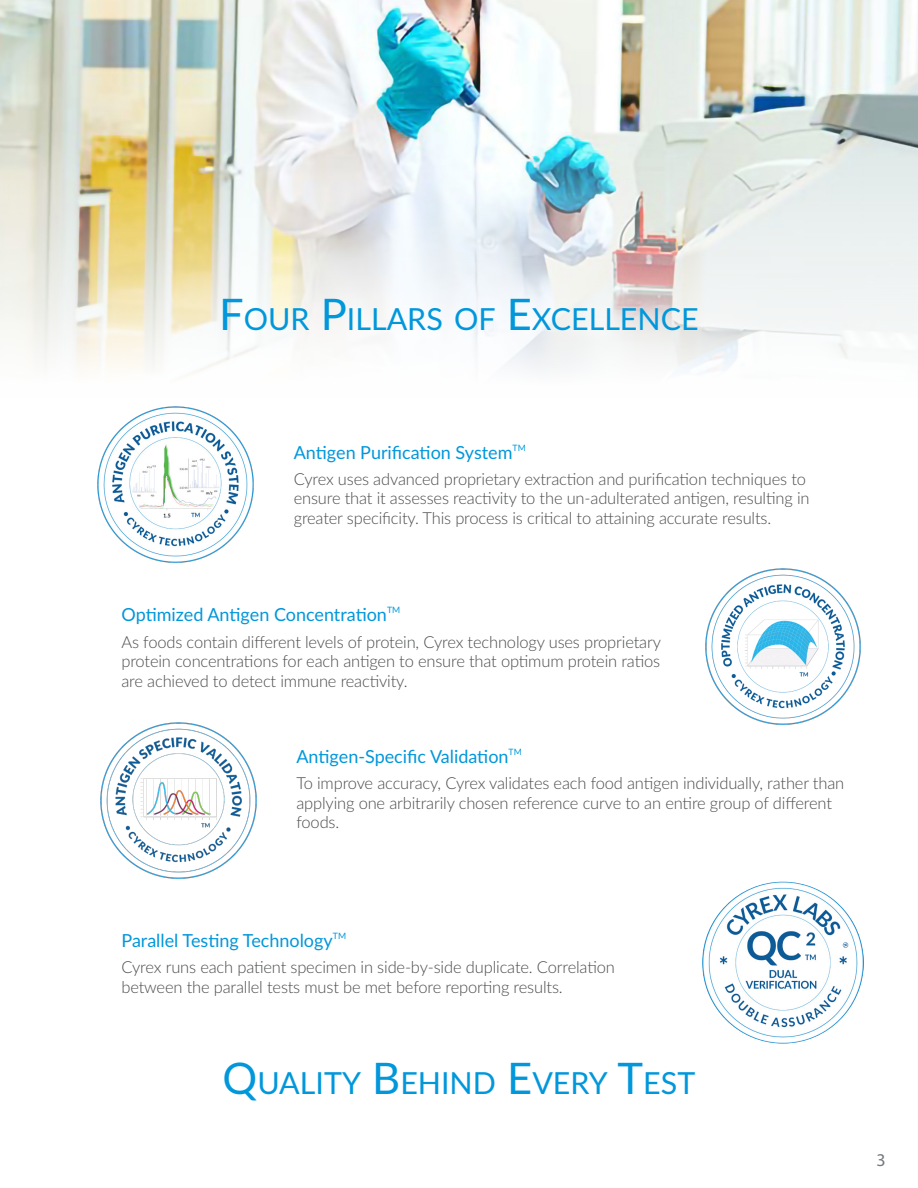
<style>
.page{position:relative;width:918px;height:1188px;background:#fff}
.page>*{position:absolute;margin:0;border:0;box-sizing:border-box;transform-origin:0 0}
.NewPageTitles{font:30.45px "Lato";color:#0097db}
.t1{font:18px "Lato";color:#0097db}
.t2{font:18px "Myriad Pro";color:#76787b}
.Body_text{font:300 16.5px/19.5px "Lato";letter-spacing:-.01em;color:#4b4c4d}
.s1{font-size:43.5px}
</style>
<div class="page">
<img style="left:0;top:0;width:918px;height:371px">
<img style="left:94px;top:403px;width:162px;height:162px;border-radius:81px">
<img style="left:702px;top:566px;width:162px;height:162px;border-radius:81px">
<img style="left:97px;top:720px;width:162px;height:162px;border-radius:81px">
<img style="left:702px;top:882px;width:162px;height:162px;border-radius:81px">
<p class="NewPageTitles" style="left:219px;top:297px;width:481px"><span class="s1">F</span>OUR <span class="s1">P</span>ILLARS OF <span class="s1">E</span>XCELLENCE</p>
<p class="t1" style="left:294px;top:439px;width:234px">Antigen Purification System<sup>TM</sup></p>
<p class="Body_text" style="left:294px;top:469px;width:517px">Cyrex uses advanced proprietary extraction and purification techniques to ensure that it assesses reactivity to the un-adulterated antigen, resulting in greater specificity. This process is critical to attaining accurate results.</p>
<p class="t1" style="left:122px;top:602px;width:280px">Optimized Antigen Concentration<sup>TM</sup></p>
<p class="Body_text" style="left:122px;top:631px;width:541px;text-align:justify">As foods contain different levels of protein, Cyrex technology uses proprietary protein concentrations for each antigen to ensure that optimum protein ratios are achieved to detect immune reactivity.</p>
<p class="t1" style="left:296px;top:743px;width:227px">Antigen-Specific Validation<sup>TM</sup></p>
<p class="Body_text" style="left:296px;top:773px;width:549px">To improve accuracy, Cyrex validates each food antigen individually, rather than applying one arbitrarily chosen reference curve to an entire group of different foods.</p>
<p class="t1" style="left:122px;top:928px;width:226px">Parallel Testing Technology<sup>TM</sup></p>
<p class="Body_text" style="left:122px;top:957px;width:495px">Cyrex runs each patient specimen in side-by-side duplicate. Correlation between the parallel tests must be met before reporting results.</p>
<p class="NewPageTitles" style="left:223px;top:1061px;width:474px"><span class="s1">Q</span>UALITY <span class="s1">B</span> EHIND <span class="s1">E</span>VERY <span class="s1">T</span>EST</p>
<p class="t2" style="left:876px;top:1149px;width:11px">3</p>
</div>
